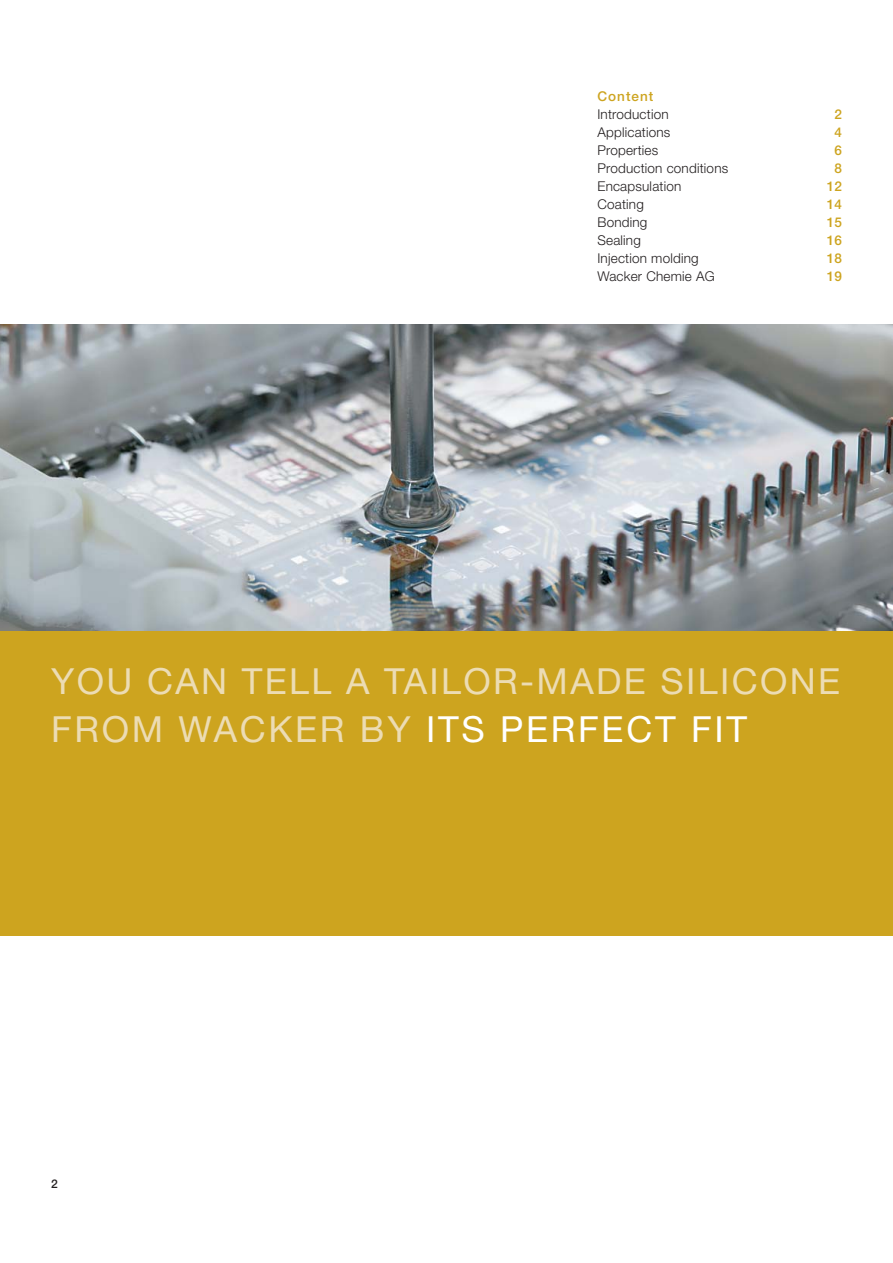
<style>
.page{position:relative;width:893px;height:1263px;background:#fff}
.page>*{position:absolute;margin:0;border:0;box-sizing:border-box;transform-origin:0 0}
.t1{font:36px/48px "Helvetica Neue";letter-spacing:.065em;color:#ecdcb4}
.t2{font:300 13.5px "Helvetica Neue";letter-spacing:.015em;color:#231f20}
.t3{font:500 13.5px "Helvetica Neue";letter-spacing:.045em;color:#cda41f}
.t4{font:500 13.5px "Helvetica Neue";letter-spacing:.075em;color:#cda41f}
.t5{font:500 12px "Helvetica Neue";color:#231f20}
.s1{color:#fff}
</style>
<div class="page">
<div style="left:0;top:630px;width:892px;height:306px;background:#cda41f"></div>
<img style="left:0;top:324px;width:892px;height:306px">
<p class="t4" style="left:597px;top:91px;width:57px">Content</p>
<p class="t2" style="left:597px;top:109px;width:73px">Introduction</p>
<p class="t3" style="left:834px;top:109px;width:9px">2</p>
<p class="t2" style="left:597px;top:127px;width:74px">Applications</p>
<p class="t3" style="left:834px;top:127px;width:9px">4</p>
<p class="t2" style="left:597px;top:145px;width:62px">Properties</p>
<p class="t3" style="left:834px;top:145px;width:9px">6</p>
<p class="t2" style="left:597px;top:163px;width:132px">Production conditions</p>
<p class="t3" style="left:834px;top:163px;width:9px">8</p>
<p class="t2" style="left:597px;top:181px;width:85px">Encapsulation</p>
<p class="t3" style="left:826px;top:181px;width:17px">12</p>
<p class="t2" style="left:597px;top:199px;width:48px">Coating</p>
<p class="t3" style="left:826px;top:199px;width:17px">14</p>
<p class="t2" style="left:597px;top:217px;width:51px">Bonding</p>
<p class="t3" style="left:826px;top:217px;width:17px">15</p>
<p class="t2" style="left:597px;top:235px;width:45px">Sealing</p>
<p class="t3" style="left:826px;top:235px;width:17px">16</p>
<p class="t2" style="left:597px;top:253px;width:103px">Injection molding</p>
<p class="t3" style="left:826px;top:253px;width:17px">18</p>
<p class="t2" style="left:597px;top:271px;width:119px">Wacker Chemie AG</p>
<p class="t3" style="left:826px;top:271px;width:17px">19</p>
<h1 class="t1" style="left:51px;top:661px;width:790px">YOU CAN TELL A TAILOR-MADE SILICONE<br>FROM WACKER BY <span class="s1">ITS PERFECT FIT</span></h1>
<p class="t5" style="left:51px;top:1179px;width:8px">2</p>
</div>
